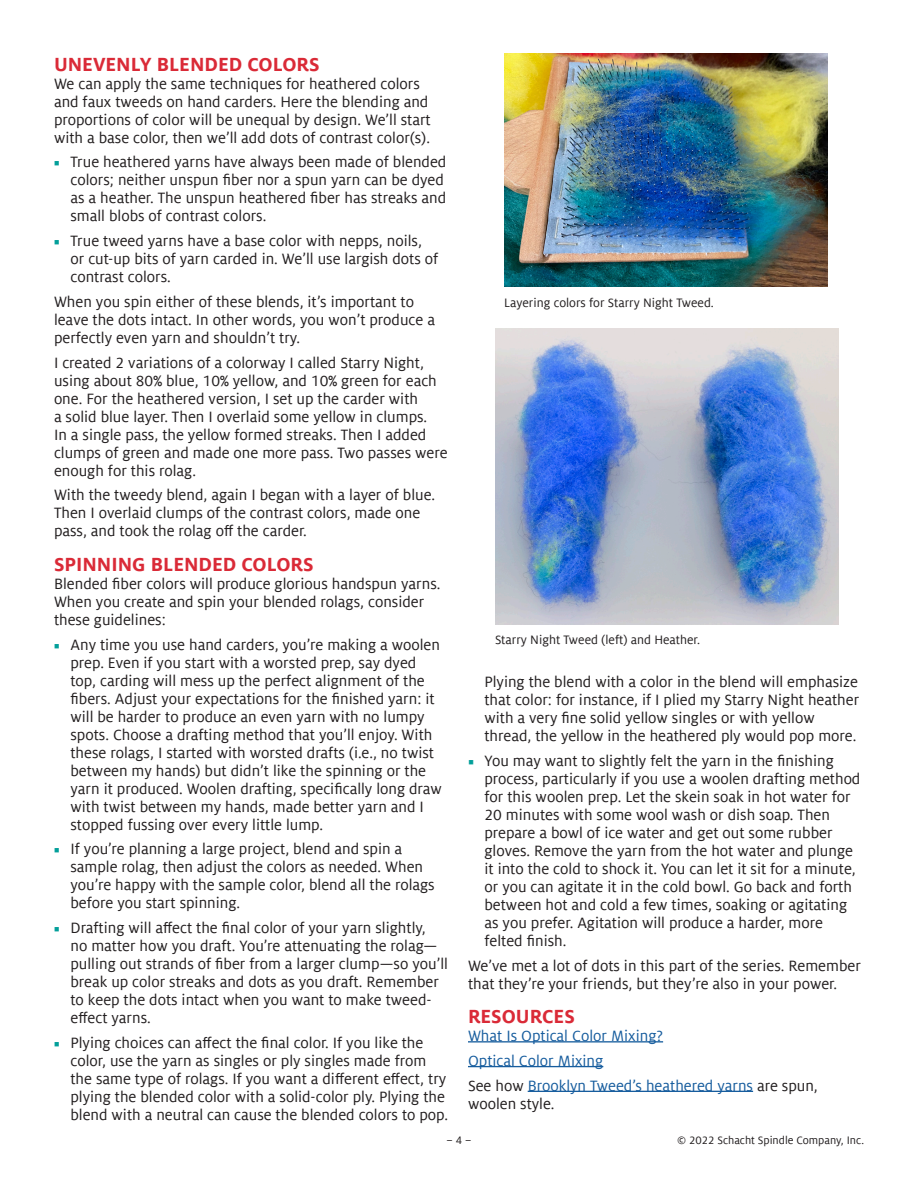
<style>
.page{position:relative;width:918px;height:1188px;background:#fff}
.page>*{position:absolute;margin:0;border:0;box-sizing:border-box;transform-origin:0 0}
.t1{font:700 21px "Milo Offc";color:#da2a37}
.t2{font:16.5px/18px "Milo Offc";color:#231f20}
.t3{font:16.5px/24.8px "Milo Offc";color:#175d9e}
.t4{font:13.5px "Milo Offc";color:#231f20}
.t5{font:12px "Milo Offc";color:#231f20}
.s1{font-family:"Minion Pro";font-size:15px;color:#039f9a}
.s2{color:#231f20}
</style>
<div class="page">
<img style="left:504px;top:53px;width:324px;height:233px">
<img style="left:495px;top:328px;width:344px;height:296px">
<hr style="left:468px;top:1041px;width:195px;height:2px;background:#175d9e">
<hr style="left:468px;top:1066px;width:135px;height:1px;background:#175d9e">
<hr style="left:528px;top:1091px;width:225px;height:1px;background:#175d9e">
<p class="t1" style="left:54px;top:56px;width:267px">UNEVENLY BLENDED COLORS</p>
<p class="t2" style="left:54px;top:76px;width:378px">We can apply the same techniques for heathered colors and faux tweeds on hand carders. Here the blending and proportions of color will be unequal by design. We’ll start with a base color, then we’ll add dots of contrast color(s).</p>
<p class="t2" style="left:70px;top:153px;width:377px;text-indent:-17px"><span class="s1">■</span> True heathered yarns have always been made of blended colors; neither unspun fiber nor a spun yarn can be dyed as a heather. The unspun heathered fiber has streaks and small blobs of contrast colors.</p>
<p class="t2" style="left:70px;top:232px;width:369px;text-indent:-17px"><span class="s1">■</span> True tweed yarns have a base color with nepps, noils, or cut-up bits of yarn carded in. We’ll use largish dots of contrast colors.</p>
<p class="t2" style="left:54px;top:293px;width:383px">When you spin either of these blends, it’s important to leave the dots intact. In other words, you won’t produce a perfectly even yarn and shouldn’t try.</p>
<p class="t2" style="left:54px;top:354px;width:395px">I created 2 variations of a colorway I called Starry Night, using about 80% blue, 10% yellow, and 10% green for each one. For the heathered version, I set up the carder with<br>a solid blue layer. Then I overlaid some yellow in clumps.<br>In a single pass, the yellow formed streaks. Then I added clumps of green and made one more pass. Two passes were enough for this rolag.</p>
<p class="t2" style="left:54px;top:486px;width:383px">With the tweedy blend, again I began with a layer of blue.<br>Then I overlaid clumps of the contrast colors, made one pass, and took the rolag off the carder.</p>
<p class="t1" style="left:54px;top:556px;width:261px">SPINNING BLENDED COLORS</p>
<p class="t2" style="left:54px;top:575px;width:388px">Blended fiber colors will produce glorious handspun yarns.<br>When you create and spin your blended rolags, consider these guidelines:</p>
<p class="t2" style="left:70px;top:636px;width:373px;text-indent:-17px"><span class="s1">■</span> Any time you use hand carders, you’re making a woolen prep. Even if you start with a worsted prep, say dyed top, carding will mess up the perfect alignment of the fibers. Adjust your expectations for the finished yarn: it will be harder to produce an even yarn with no lumpy spots. Choose a drafting method that you’ll enjoy. With these rolags, I started with worsted drafts (i.e., no twist between my hands) but didn’t like the spinning or the yarn it produced. Woolen drafting, specifically long draw with twist between my hands, made better yarn and I stopped fussing over every little lump.</p>
<p class="t2" style="left:70px;top:840px;width:366px;text-indent:-17px"><span class="s1">■</span> If you’re planning a large project, blend and spin a sample rolag, then adjust the colors as needed. When you’re happy with the sample color, blend all the rolags before you start spinning.</p>
<p class="t2" style="left:70px;top:919px;width:379px;text-indent:-17px"><span class="s1">■</span> Drafting will affect the final color of your yarn slightly,<br>no matter how you draft. You’re attenuating the rolag— pulling out strands of fiber from a larger clump—so you’ll break up color streaks and dots as you draft. Remember to keep the dots intact when you want to make tweed&shy;effect yarns.</p>
<p class="t2" style="left:70px;top:1034px;width:379px;text-indent:-17px"><span class="s1">■</span> Plying choices can affect the final color. If you like the color, use the yarn as singles or ply singles made from the same type of rolags. If you want a different effect, try plying the blended color with a solid-color ply. Plying the blend with a neutral can cause the blended colors to pop.</p>
<p class="t4" style="left:504px;top:296px;width:211px">Layering colors for Starry Night Tweed.</p>
<p class="t4" style="left:495px;top:632px;width:206px">Starry Night Tweed (left) and Heather.</p>
<p class="t2" style="left:484px;top:673px;width:376px">Plying the blend with a color in the blend will emphasize that color: for instance, if I plied my Starry Night heather with a very fine solid yellow singles or with yellow thread, the yellow in the heathered ply would pop more.</p>
<p class="t2" style="left:484px;top:752px;width:377px;text-indent:-16px"><span class="s1">■</span> You may want to slightly felt the yarn in the finishing process, particularly if you use a woolen drafting method for this woolen prep. Let the skein soak in hot water for 20 minutes with some wool wash or dish soap. Then prepare a bowl of ice water and get out some rubber gloves. Remove the yarn from the hot water and plunge it into the cold to shock it. You can let it sit for a minute, or you can agitate it in the cold bowl. Go back and forth between hot and cold a few times, soaking or agitating as you prefer. Agitation will produce a harder, more felted finish.</p>
<p class="t2" style="left:468px;top:957px;width:394px">We’ve met a lot of dots in this part of the series. Remember that they’re your friends, but they’re also in your power.</p>
<p class="t1" style="left:468px;top:1008px;width:108px">RESOURCES</p>
<p class="t3" style="left:468px;top:1024px;width:351px">What Is Optical Color Mixing?<br>Optical Color Mixing<br><span class="s2">See how</span> Brooklyn Tweed’s heathered yarns <span class="s2">are spun,</span></p>
<p class="t2" style="left:468px;top:1095px;width:88px">woolen style.</p>
<p class="t5" style="left:447px;top:1135px;width:26px">– 4 –</p>
<p class="t5" style="left:677px;top:1135px;width:188px">© 2022 Schacht Spindle Company, Inc.</p>
</div>
